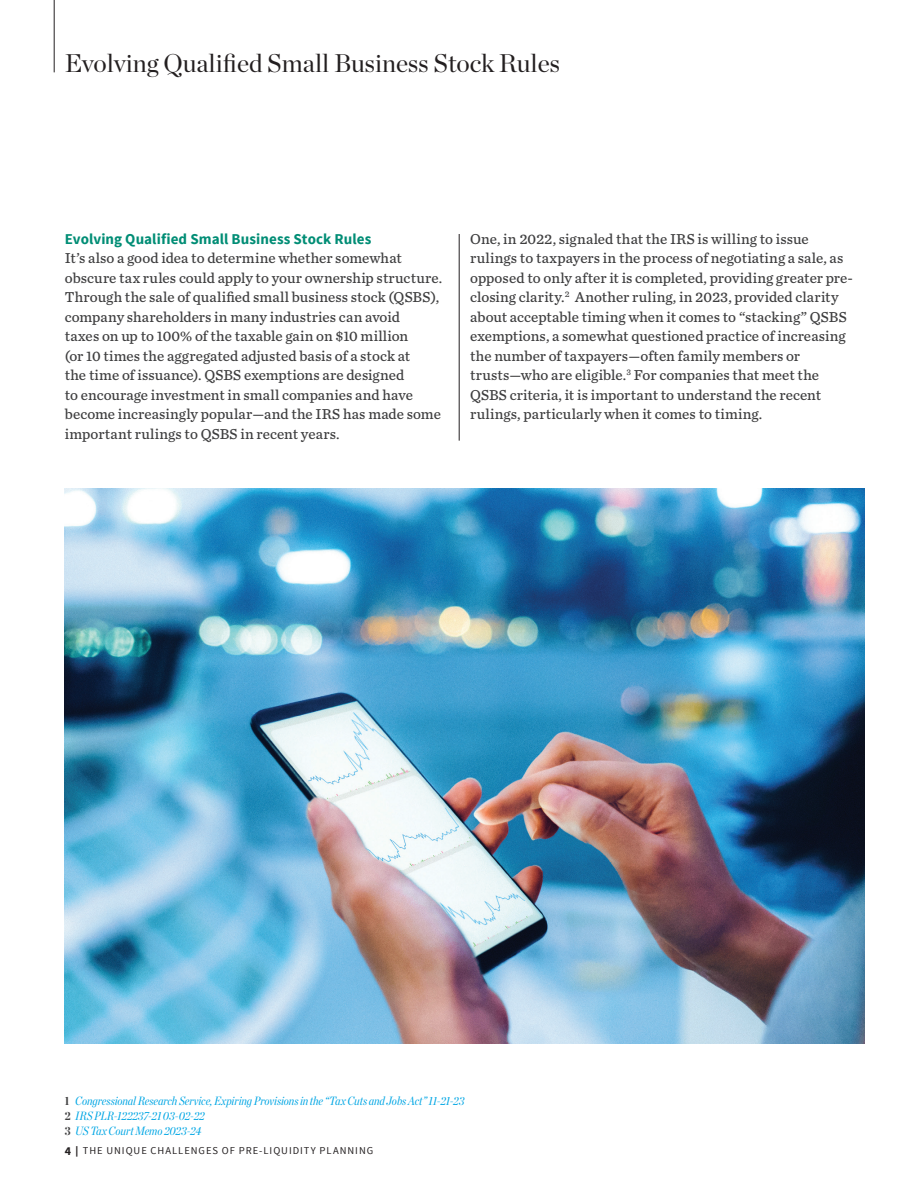
<style>
.page{position:relative;width:918px;height:1188px;background:#fff}
.page>*{position:absolute;margin:0;border:0;box-sizing:border-box;transform-origin:0 0}
.Page_Title{font:25.5px "Chronicle Display";color:#231f20}
.BODY_COPY{font:15px/19.5px "Chronicle Text G4";letter-spacing:.005em;color:#3e3e3f}
.BODY_COPY-2{font:700 15px "Source Sans Pro";letter-spacing:.005em;color:#008d75}
.Footnote_2020{font:italic 12px "Chronicle Disp Cond";letter-spacing:-.005em;color:#00a6e4}
.BODY_COPY-3{font:10.5px "Source Sans Pro";letter-spacing:.09em;color:#231f20}
.s1{font-weight:700;font-style:normal;color:#3e3e3f}
.s2{font-weight:700;font-size:12px}
.s3{font-weight:900}
</style>
<div class="page">
<hr style="left:54px;top:0;width:1px;height:72px;background:#231f20">
<hr style="left:459px;top:234px;width:1px;height:207px;background:#231f20">
<img style="left:65px;top:488px;width:800px;height:556px">
<p class="Page_Title" style="left:65px;top:44px;width:497px">Evolving Qualified Small Business Stock Rules</p>
<p class="BODY_COPY-2" style="left:65px;top:229px;width:308px">Evolving Qualified Small Business Stock Rules</p>
<p class="BODY_COPY" style="left:65px;top:248px;width:379px">It’s also a good idea to determine whether somewhat obscure tax rules could apply to your ownership structure.<br>Through the sale of qualified small business stock (QSBS), company shareholders in many industries can avoid<br>taxes on up to 100% of the taxable gain on $10 million<br>(or 10 times the aggregated adjusted basis of a stock at<br>the time of issuance). QSBS exemptions are designed<br>to encourage investment in small companies and have become increasingly popular—and the IRS has made some important rulings to QSBS in recent years.</p>
<p class="BODY_COPY" style="left:470px;top:228px;width:384px">One, in 2022, signaled that the IRS is willing to issue rulings to taxpayers in the process of negotiating a sale, as opposed to only after it is completed, providing greater pre&shy;closing clarity.<sup>2</sup> Another ruling, in 2023, provided clarity about acceptable timing when it comes to “stacking” QSBS exemptions, a somewhat questioned practice of increasing the number of taxpayers—often family members or trusts—who are eligible.<sup>3</sup> For companies that meet the QSBS criteria, it is important to understand the recent rulings, particularly when it comes to timing.</p>
<p class="Footnote_2020" style="left:65px;top:1091px;width:401px"><span class="s1">1</span> Congressional Research Service, Expiring Provisions in the “Tax Cuts and Jobs Act” 11-21-23</p>
<p class="Footnote_2020" style="left:65px;top:1106px;width:141px"><span class="s1">2</span> IRS PLR-122237-21 03-02-22</p>
<p class="Footnote_2020" style="left:65px;top:1121px;width:138px"><span class="s1">3</span> US Tax Court Memo 2023-24</p>
<p class="BODY_COPY-3" style="left:65px;top:1144px;width:310px"><span class="s2">4</span> <span class="s3">|</span> THE UNIQUE CHALLENGES OF PRE-LIQUIDITY PLANNING</p>
</div>
